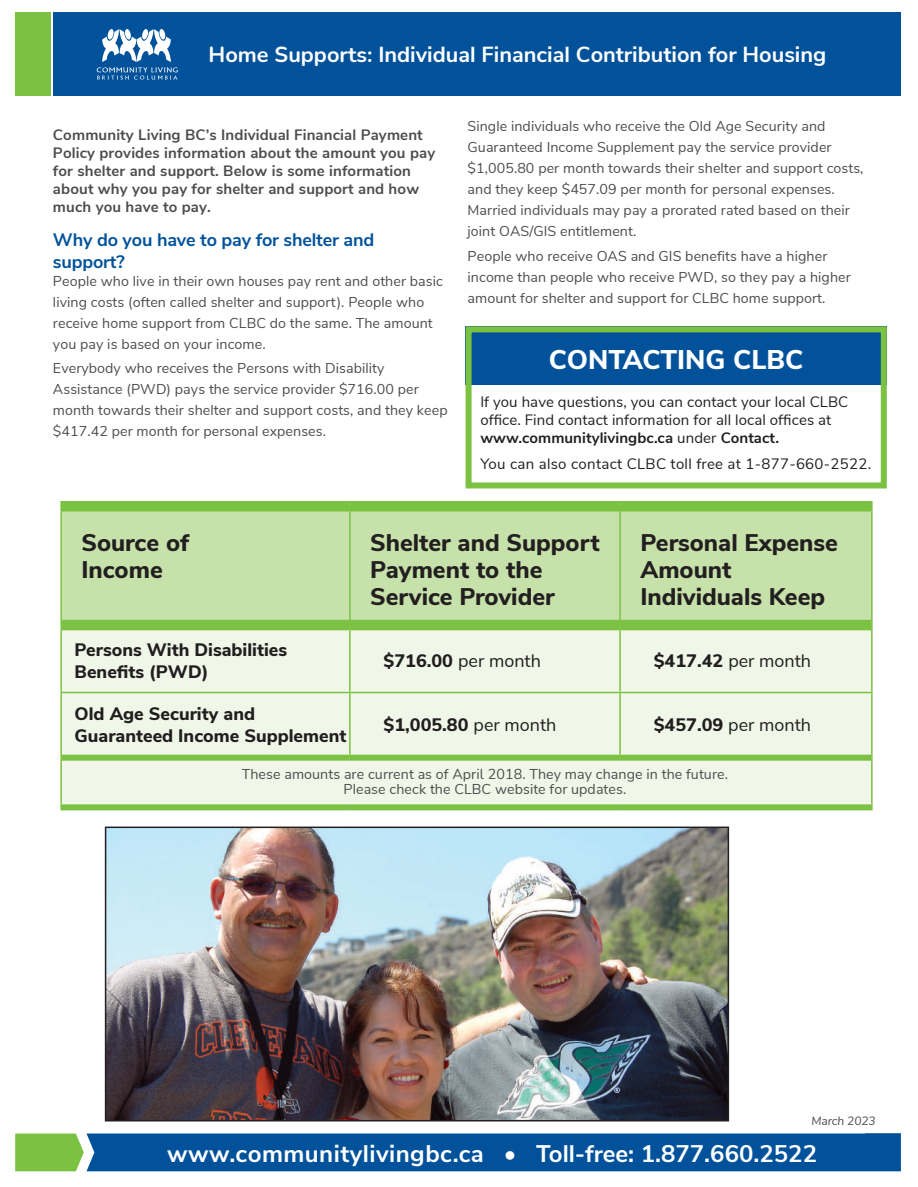
<style>
.page{position:relative;width:918px;height:1187px;background:#fff}
.page>*{position:absolute;margin:0;border:0;box-sizing:border-box;transform-origin:0 0}
.t1{font:800 27px "Nunito Sans";color:#fff}
.t2{font:800 24px/27px "Nunito Sans";color:#231f20}
.t3{font:700 24px "Nunito Sans";letter-spacing:.02em;color:#fff}
.t4{font:700 21.75px "Nunito Sans";color:#fff}
.t5{font:800 18px/21.6px "Nunito Sans";color:#221e1f}
.t6{font:18px "Nunito Sans";color:#221e1f}
.t7{font:700 18px/21.6px "Nunito Sans";letter-spacing:-.01em;color:#01529b}
.t8{font:700 15px/18px "Nunito Sans";letter-spacing:.01em;color:#4d4d4d}
.t9{font:15px/18px "Nunito Sans";letter-spacing:.005em;color:#231f20}
.t10{font:14.25px/21px "Nunito Sans";letter-spacing:.005em;color:#4d4d4d}
.t11{font:italic 12px "Nunito Sans";letter-spacing:-.01em;color:#4d4d4d}
.s1{font-family:"Nunito"}
.s2{font-weight:700}
.s3{font-weight:800}
.s4{font-weight:400}
</style>
<div class="page">
<div style="left:62px;top:511px;width:809px;height:109px;background:#c6e1aa"></div>
<div style="left:62px;top:630px;width:809px;height:174px;background:#f0f7e8"></div>
<hr style="left:871px;top:757px;width:2px;height:47px;background:#7bc142">
<hr style="left:349px;top:511px;width:2px;height:109px;background:#7bc142">
<hr style="left:619px;top:511px;width:2px;height:109px;background:#7bc142">
<div style="left:60px;top:501px;width:290px;height:10px;background:#7bc142"></div>
<div style="left:350px;top:501px;width:270px;height:10px;background:#7bc142"></div>
<div style="left:620px;top:501px;width:253px;height:10px;background:#7bc142"></div>
<div style="left:62px;top:620px;width:288px;height:10px;background:#7bc142"></div>
<div style="left:350px;top:620px;width:270px;height:10px;background:#7bc142"></div>
<div style="left:620px;top:620px;width:251px;height:10px;background:#7bc142"></div>
<hr style="left:60px;top:511px;width:2px;height:114px;background:#7bc142">
<hr style="left:871px;top:511px;width:2px;height:114px;background:#7bc142">
<hr style="left:60px;top:625px;width:2px;height:66px;background:#7bc142">
<hr style="left:349px;top:630px;width:2px;height:61px;background:#7bc142">
<hr style="left:619px;top:630px;width:2px;height:61px;background:#7bc142">
<hr style="left:871px;top:625px;width:2px;height:66px;background:#7bc142">
<hr style="left:60px;top:757px;width:2px;height:47px;background:#7bc142">
<div style="left:62px;top:754px;width:288px;height:6px;background:#7bc142"></div>
<div style="left:350px;top:754px;width:270px;height:6px;background:#7bc142"></div>
<div style="left:620px;top:754px;width:251px;height:6px;background:#7bc142"></div>
<div style="left:60px;top:804px;width:290px;height:6px;background:#7bc142"></div>
<div style="left:350px;top:804px;width:270px;height:6px;background:#7bc142"></div>
<div style="left:620px;top:804px;width:253px;height:6px;background:#7bc142"></div>
<hr style="left:60px;top:691px;width:290px;height:2px;background:#7bc142">
<hr style="left:60px;top:693px;width:2px;height:64px;background:#7bc142">
<hr style="left:350px;top:691px;width:270px;height:2px;background:#7bc142">
<hr style="left:349px;top:693px;width:2px;height:61px;background:#7bc142">
<hr style="left:620px;top:691px;width:253px;height:2px;background:#7bc142">
<hr style="left:619px;top:693px;width:2px;height:61px;background:#7bc142">
<hr style="left:871px;top:693px;width:2px;height:64px;background:#7bc142">
<img style="left:108px;top:829px;width:618px;height:289px">
<div style="left:105px;top:826px;width:624px;height:295px;border:2px solid #231f20"></div>
<div style="left:466px;top:326px;width:421px;height:59px;background:#01529b"></div>
<div style="left:466px;top:326px;width:421px;height:162px;border:6px solid #7bc142"></div>
<div style="left:53px;top:12px;width:848px;height:84px;background:#01529b"></div>
<div style="left:15px;top:12px;width:36px;height:84px;background:#7bc142"></div>
<svg style="left:97px;top:29px;width:81px;height:51px"></svg>
<svg style="left:15px;top:1133px;width:886px;height:38px;background:#105e97"></svg>
<h3 class="t4" style="left:209px;top:38px;width:619px"><span class="s1">Home Supports:</span> Individual Financial Contribution for Housing</h3>
<p class="t8" style="left:53px;top:124px;width:384px">Community Living BC’s Individual Financial Payment Policy provides information about the amount you pay for shelter and support. Below is some information about why you pay for shelter and support and how much you have to pay.</p>
<p class="t7" style="left:53px;top:228px;width:323px">Why do you have to pay for shelter and support?</p>
<p class="t10" style="left:53px;top:269px;width:392px">People who live in their own houses pay rent and other basic living costs (often called shelter and support). People who receive home support from CLBC do the same. The amount you pay is based on your income.</p>
<p class="t10" style="left:53px;top:357px;width:396px">Everybody who receives the Persons with Disability Assistance (PWD) pays the service provider $716.00 per month towards their shelter and support costs, and they keep $417.42 per month for personal expenses.</p>
<p class="t10" style="left:468px;top:115px;width:398px">Single individuals who receive the Old Age Security and Guaranteed Income Supplement pay the service provider $1,005.80 per month towards their shelter and support costs, and they keep $457.09 per month for personal expenses.<br>Married individuals may pay a prorated rated based on their joint OAS/GIS entitlement.</p>
<p class="t10" style="left:468px;top:244px;width:385px">People who receive OAS and GIS benefits have a higher income than people who receive PWD, so they pay a higher amount for shelter and support for CLBC home support.</p>
<h1 class="t1" style="left:549px;top:340px;width:256px">CONTACTING CLBC</h1>
<p class="t9" style="left:480px;top:392px;width:370px">If you have questions, you can contact your local CLBC office. Find contact information for all local offices at <span class="s2">www.communitylivingbc.ca</span> under <span class="s2">Contact.</span></p>
<p class="t9" style="left:480px;top:454px;width:392px">You can also contact CLBC toll free at 1-877-660-2522.</p>
<h2 class="t2" style="left:81px;top:527px;width:109px">Source of<br>Income</h2>
<h2 class="t2" style="left:370px;top:527px;width:231px">Shelter and Support<br>Payment to the<br>Service Provider</h2>
<h2 class="t2" style="left:640px;top:527px;width:199px">Personal Expense<br>Amount<br>Individuals Keep</h2>
<p class="t5" style="left:75px;top:638px;width:214px">Persons With Disabilities<br>Benefits (PWD)</p>
<p class="t6" style="left:384px;top:647px;width:159px"><span class="s3">$716.00</span> per month</p>
<p class="t6" style="left:654px;top:647px;width:159px"><span class="s3">$417.42</span> per month</p>
<p class="t5" style="left:75px;top:702px;width:273px">Old Age Security and<br>Guaranteed Income Supplement</p>
<p class="t5" style="left:384px;top:712px;width:174px">$1,005.80 <span class="s4">per month</span></p>
<p class="t6" style="left:654px;top:711px;width:159px"><span class="s3">$457.09</span> per month</p>
<p class="t10" style="left:242px;top:765px;width:488px;line-height:15px;text-align:center">These amounts are current as of <span class="s1">April 2018</span>. They may change in the future.<br>Please check the CLBC website for updates.</p>
<p class="t11" style="left:812px;top:1111px;width:66px">March 2023</p>
<h2 class="t3" style="left:167px;top:1136px;width:651px">www.communitylivingbc.ca • Toll-free: 1.877.660.2522</h2>
</div>
